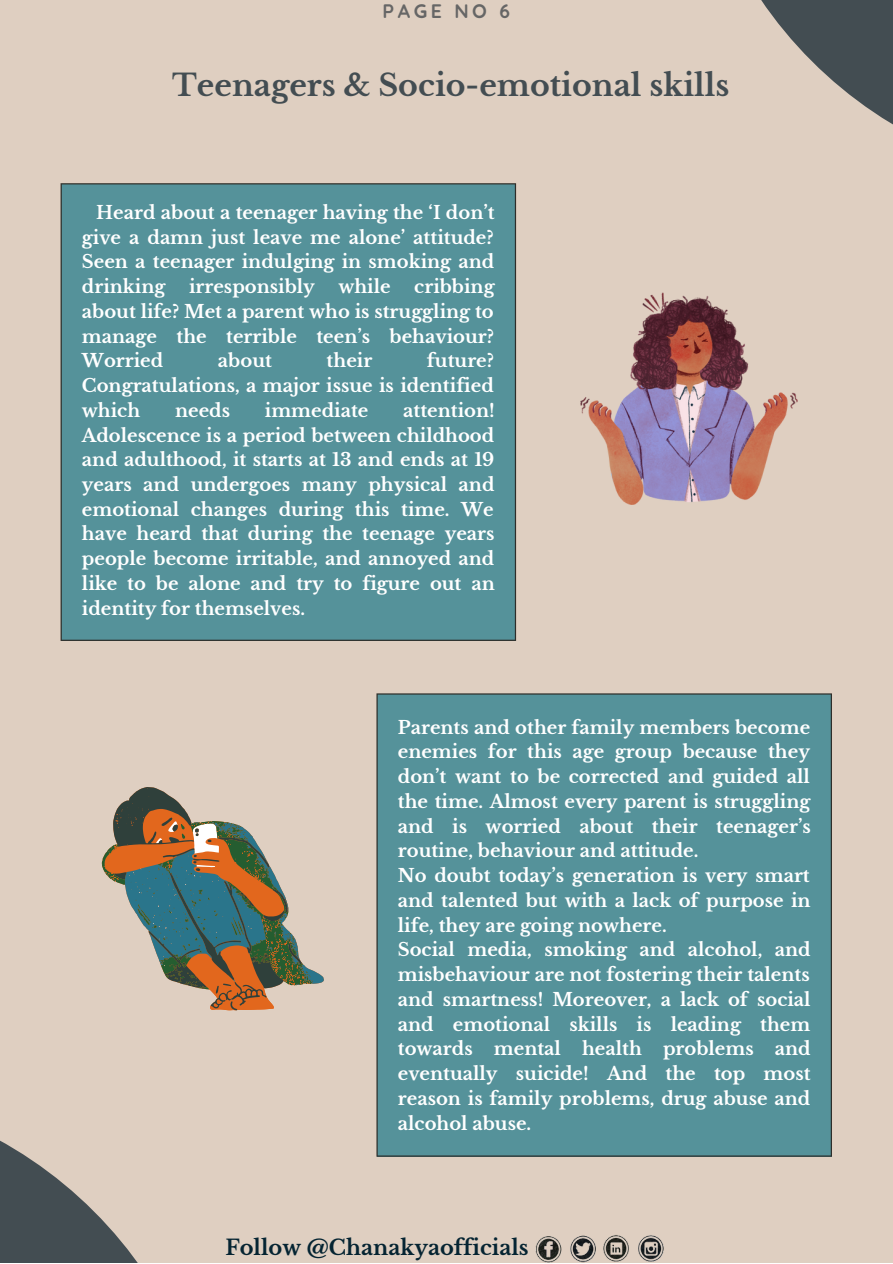
<style>
.page{position:relative;width:893px;height:1264px;background:#fff}
.page>*{position:absolute;margin:0;border:0;box-sizing:border-box;transform-origin:0 0}
.t1{font:700 30px "Libre Baskerville";color:#434d52}
.t2{font:700 21px "Libre Baskerville";color:#052432}
.t3{font:700 19.5px "Quicksand";letter-spacing:.18em;color:#666}
.t4{font:700 18px/24.8px "Libre Baskerville";color:#fff;text-align:justify}
</style>
<div class="page">
<div style="left:0;top:0;width:892px;height:1262px;background:#dfcfc1"></div>
<svg style="left:0;top:1140px;width:137px;height:122px"></svg>
<svg style="left:761px;top:0;width:131px;height:124px"></svg>
<img style="left:535px;top:1235px;width:129px;height:27px">
<div style="left:61px;top:184px;width:454px;height:456px;background:#55929a"></div>
<hr style="left:61px;top:184px;width:1px;height:455px;background:#2e2e2a">
<hr style="left:515px;top:184px;width:1px;height:455px;background:#2e2e2a">
<hr style="left:62px;top:639px;width:453px;height:2px;background:#2e2e2a">
<hr style="left:62px;top:183px;width:453px;height:1px;background:#2e2e2a">
<div style="left:377px;top:694px;width:454px;height:462px;background:#55929a"></div>
<hr style="left:376px;top:694px;width:1px;height:461px;background:#2e2e2a">
<hr style="left:830px;top:694px;width:1px;height:461px;background:#2e2e2a">
<hr style="left:377px;top:1155px;width:453px;height:1px;background:#2e2e2a">
<hr style="left:377px;top:693px;width:453px;height:1px;background:#2e2e2a">
<svg style="left:101px;top:787px;width:223px;height:223px"></svg>
<img style="left:580px;top:293px;width:217px;height:211px">
<p class="t3" style="left:382px;top:-1px;width:129px">PAGE NO 6</p>
<h1 class="t1" style="left:172px;top:67px;width:558px">Teenagers &amp; Socio-emotional skills</h1>
<p class="t4" style="left:82px;top:200px;width:414px;text-indent:14px">Heard about a teenager having the ‘I don’t give a damn just leave me alone’ attitude?<br>Seen a teenager indulging in smoking and drinking</p>
<p class="t4" style="left:82px;top:274px;width:414px;text-indent:332px">cribbing about life? Met a parent who is struggling to manage the terrible teen’s behaviour?<br>Worried</p>
<p class="t4" style="left:189px;top:274px;width:127px">irresponsibly</p>
<p class="t4" style="left:338px;top:274px;width:54px">while</p>
<p class="t4" style="left:82px;top:348px;width:413px;text-indent:345px">future?<br>Congratulations, a major issue is identified which</p>
<p class="t4" style="left:218px;top:348px;width:55px">about</p>
<p class="t4" style="left:326px;top:348px;width:47px">their</p>
<p class="t4" style="left:82px;top:398px;width:414px;text-indent:321px">attention!<br>Adolescence is a period between childhood and adulthood, it starts at 13 and ends at 19 years and undergoes many physical and emotional changes during this time. We have heard that during the teenage years people become irritable, and annoyed and like to be alone and try to figure out an identity for themselves.</p>
<p class="t4" style="left:175px;top:398px;width:56px">needs</p>
<p class="t4" style="left:265px;top:398px;width:105px">immediate</p>
<p class="t4" style="left:398px;top:715px;width:414px;text-align:left">Parents and other family members become enemies for this age group because they don’t want to be corrected and guided all the time. Almost every parent is struggling and is worried about their teenager’s routine, behaviour and attitude.<br>No doubt today’s generation is very smart and talented but with a lack of purpose in life, they are going nowhere.<br>Social media, smoking and alcohol, and misbehaviour are not fostering their talents and smartness! Moreover, a lack of social and emotional skills is leading them towards mental health problems and eventually suicide! And the top most reason is family problems, drug abuse and alcohol abuse.</p>
<p class="t2" style="left:225px;top:1234px;width:305px">Follow @Chanakyaofficials</p>
</div>
